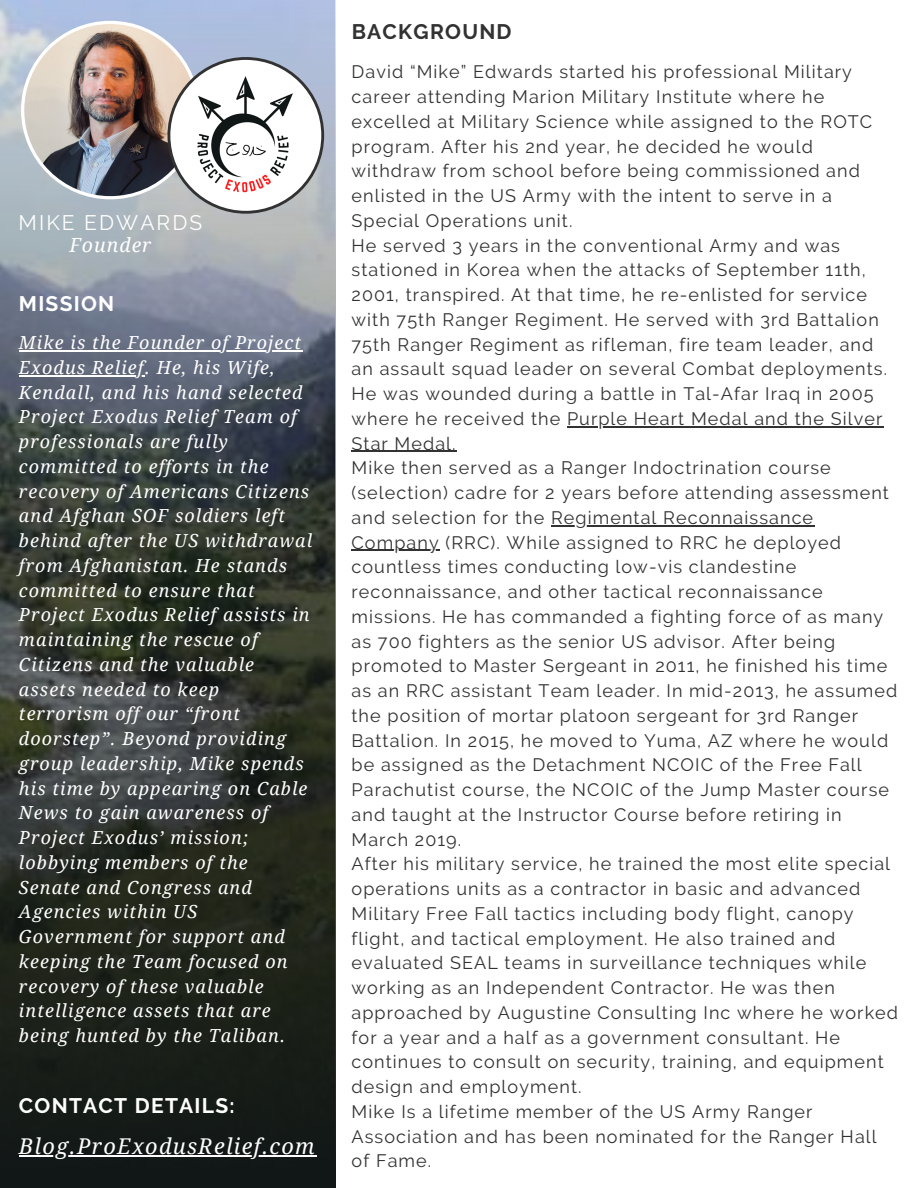
<style>
.page{position:relative;width:918px;height:1188px;background:#fff}
.page>*{position:absolute;margin:0;border:0;box-sizing:border-box;transform-origin:0 0}
.t1{font:italic 21.75px "Droid Serif";letter-spacing:.06em;color:#fff}
.t2{font:700 21px "Raleway";letter-spacing:.06em;color:#fff}
.t3{font:21px "Raleway";letter-spacing:.1em;color:#fff}
.t4{font:700 21px "Raleway";letter-spacing:.06em;color:#323232}
.t5{font:italic 19.5px "Droid Serif";letter-spacing:.05em;color:#fff}
.t6{font:18px/24.8px "Raleway";letter-spacing:.06em;color:#323232}
.t7{font:italic 18px/24.8px "Droid Serif";letter-spacing:.06em;color:#fff}
</style>
<div class="page">
<svg style="left:0;top:0;width:335px;height:1188px;background:#3f4544"></svg>
<hr style="left:19px;top:350px;width:283px;height:1px;background:#fff">
<hr style="left:19px;top:375px;width:126px;height:1px;background:#fff">
<hr style="left:19px;top:1155px;width:297px;height:1px;background:#fff">
<img style="left:21px;top:21px;width:303px;height:193px">
<hr style="left:567px;top:426px;width:316px;height:1px;background:#323232">
<hr style="left:352px;top:451px;width:105px;height:1px;background:#323232">
<hr style="left:551px;top:525px;width:263px;height:1px;background:#323232">
<hr style="left:352px;top:550px;width:88px;height:1px;background:#323232">
<p class="t3" style="left:19px;top:210px;width:185px">MIKE EDWARDS</p>
<p class="t5" style="left:69px;top:234px;width:83px">Founder</p>
<p class="t2" style="left:19px;top:292px;width:97px">MISSION</p>
<p class="t7" style="left:19px;top:331px;width:295px">Mike is the Founder of Project<br>Exodus Relief. He, his Wife,<br>Kendall, and his hand selected<br>Project Exodus Relief Team of professionals are fully committed to efforts in the recovery of Americans Citizens and Afghan SOF soldiers left behind after the US withdrawal from Afghanistan. He stands committed to ensure that<br>Project Exodus Relief assists in maintaining the rescue of<br>Citizens and the valuable assets needed to keep terrorism off our “front doorstep”. Beyond providing group leadership, Mike spends his time by appearing on Cable<br>News to gain awareness of<br>Project Exodus’ mission; lobbying members of the<br>Senate and Congress and<br>Agencies within US<br>Government for support and keeping the Team focused on recovery of these valuable intelligence assets that are being hunted by the Taliban.</p>
<p class="t2" style="left:19px;top:1094px;width:217px">CONTACT DETAILS:</p>
<p class="t1" style="left:19px;top:1134px;width:297px">Blog.ProExodusRelief.com</p>
<p class="t4" style="left:352px;top:20px;width:161px">BACKGROUND</p>
<p class="t6" style="left:352px;top:60px;width:522px">David “Mike” Edwards started his professional Military career attending Marion Military Institute where he excelled at Military Science while assigned to the ROTC</p>
<p class="t6" style="left:352px;top:134px;width:510px">program. After his 2nd year, he decided he would withdraw from school before being commissioned and enlisted in the US Army with the intent to serve in a Special Operations unit.</p>
<p class="t6" style="left:352px;top:233px;width:537px">He served 3 years in the conventional Army and was stationed in Korea when the attacks of September 11th, 2001, transpired. At that time, he re-enlisted for service with 75th Ranger Regiment. He served with 3rd Battalion 75th Ranger Regiment as rifleman, fire team leader, and an assault squad leader on several Combat deployments.<br>He was wounded during a battle in Tal-Afar Iraq in 2005 where he received the Purple Heart Medal and the Silver Star Medal.</p>
<p class="t6" style="left:352px;top:456px;width:547px">Mike then served as a Ranger Indoctrination course (selection) cadre for 2 years before attending assessment and selection for the Regimental Reconnaissance Company (RRC). While assigned to RRC he deployed countless times conducting low-vis clandestine reconnaissance, and other tactical reconnaissance missions. He has commanded a fighting force of as many as 700 fighters as the senior US advisor. After being promoted to Master Sergeant in 2011, he finished his time as an RRC assistant Team leader. In mid-2013, he assumed the position of mortar platoon sergeant for 3rd Ranger Battalion. In 2015, he moved to Yuma, AZ where he would be assigned as the Detachment NCOIC of the Free Fall Parachutist course, the NCOIC of the Jump Master course and taught at the Instructor Course before retiring in March 2019.</p>
<p class="t6" style="left:352px;top:852px;width:548px">After his military service, he trained the most elite special operations units as a contractor in basic and advanced Military Free Fall tactics including body flight, canopy flight, and tactical employment. He also trained and evaluated SEAL teams in surveillance techniques while working as an Independent Contractor. He was then approached by Augustine Consulting Inc where he worked for a year and a half as a government consultant. He continues to consult on security, training, and equipment design and employment.</p>
<p class="t6" style="left:352px;top:1099px;width:527px">Mike Is a lifetime member of the US Army Ranger<br>Association and has been nominated for the Ranger Hall of Fame.</p>
</div>
